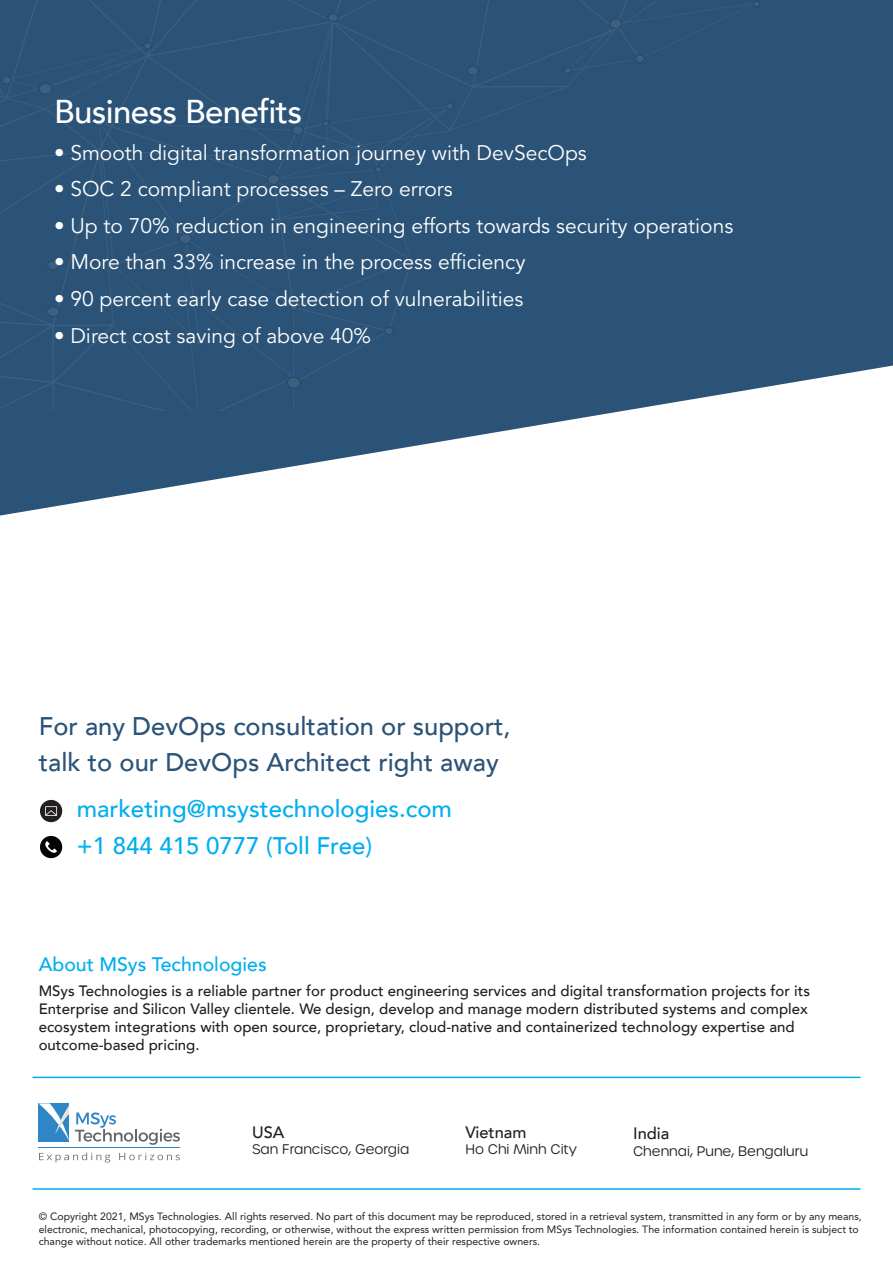
<style>
.page{position:relative;width:893px;height:1263px;background:#fff}
.page>*{position:absolute;margin:0;border:0;box-sizing:border-box;transform-origin:0 0}
.t1{font:500 33px "Avenir LT";letter-spacing:-.02em;color:#fff}
.t2{font:500 25.5px/36.6px "Avenir LT";color:#2b5377}
.t3{font:500 24px "Avenir";color:#00aeef}
.t4{font:21px "Avenir LT Std";color:#fff}
.t5{font:500 19.5px "Avenir LT";color:#00aeef}
.t6{font:500 16.5px "Avenir LT";color:#231f20}
.t7{font:500 15px/18px "Avenir LT";color:#231f20}
.t8{font:300 13.5px "Urbane Rounded";color:#231f20}
.t9{font:10.5px/12.6px "Avenir LT Std";color:#231f20}
</style>
<div class="page">
<svg style="left:0;top:0;width:893px;height:516px;fill:#2b5377"></svg>
<div style="left:0;top:0;width:761px;height:411px;background:#2b5377"></div>
<hr style="left:32px;top:1077px;width:828px;height:1px;background:#00aeef">
<hr style="left:32px;top:1188px;width:828px;height:2px;background:#00aeef">
<svg style="left:75px;top:1112px;width:105px;height:33px"></svg>
<svg style="left:39px;top:1152px;width:71px;height:10px"></svg>
<svg style="left:119px;top:1153px;width:61px;height:7px"></svg>
<hr style="left:39px;top:1147px;width:141px;height:1px;background:#2f86c7">
<div style="left:39px;top:1103px;width:30px;height:39px;background:#2f86c7"></div>
<svg style="left:39px;top:1103px;width:30px;height:38px"></svg>
<svg style="left:40px;top:836px;width:22px;height:22px"></svg>
<svg style="left:40px;top:800px;width:22px;height:22px"></svg>
<p class="t1" style="left:54px;top:92px;width:250px">Business Benefits</p>
<p class="t4" style="left:54px;top:140px;width:534px">• Smooth digital transformation journey with DevSecOps</p>
<p class="t4" style="left:54px;top:177px;width:400px">• SOC 2 compliant processes – Zero errors</p>
<p class="t4" style="left:54px;top:213px;width:681px">• Up to 70% reduction in engineering efforts towards security operations</p>
<p class="t4" style="left:54px;top:250px;width:473px">• More than 33% increase in the process efficiency</p>
<p class="t4" style="left:54px;top:287px;width:471px">• 90 percent early case detection of vulnerabilities</p>
<p class="t4" style="left:54px;top:323px;width:318px">• Direct cost saving of above 40%</p>
<p class="t2" style="left:39px;top:708px;width:473px">For any DevOps consultation or support, talk to our DevOps Architect right away</p>
<p class="t3" style="left:77px;top:788px;width:377px">marketing@msystechnologies.com</p>
<p class="t3" style="left:77px;top:825px;width:297px">+1 844 415 0777 (Toll Free)</p>
<p class="t5" style="left:39px;top:953px;width:229px">About MSys Technologies</p>
<p class="t7" style="left:39px;top:982px;width:773px">MSys Technologies is a reliable partner for product engineering services and digital transformation projects for its Enterprise and Silicon Valley clientele. We design, develop and manage modern distributed systems and complex ecosystem integrations with open source, proprietary, cloud-native and containerized technology expertise and outcome-based pricing.</p>
<p class="t6" style="left:252px;top:1123px;width:34px">USA</p>
<p class="t8" style="left:252px;top:1141px;width:159px">San Francisco, Georgia</p>
<p class="t6" style="left:465px;top:1123px;width:63px">Vietnam</p>
<p class="t8" style="left:465px;top:1141px;width:113px">Ho Chi Minh City</p>
<p class="t6" style="left:633px;top:1124px;width:38px">India</p>
<p class="t8" style="left:633px;top:1142px;width:177px">Chennai, Pune, Bengaluru</p>
<p class="t9" style="left:39px;top:1210px;width:825px">© Copyright 2021, MSys Technologies. All rights reserved. No part of this document may be reproduced, stored in a retrieval system, transmitted in any form or by any means, electronic, mechanical, photocopying, recording, or otherwise, without the express written permission from MSys Technologies. The information contained herein is subject to change without notice. All other trademarks mentioned herein are the property of their respective owners.</p>
</div>
